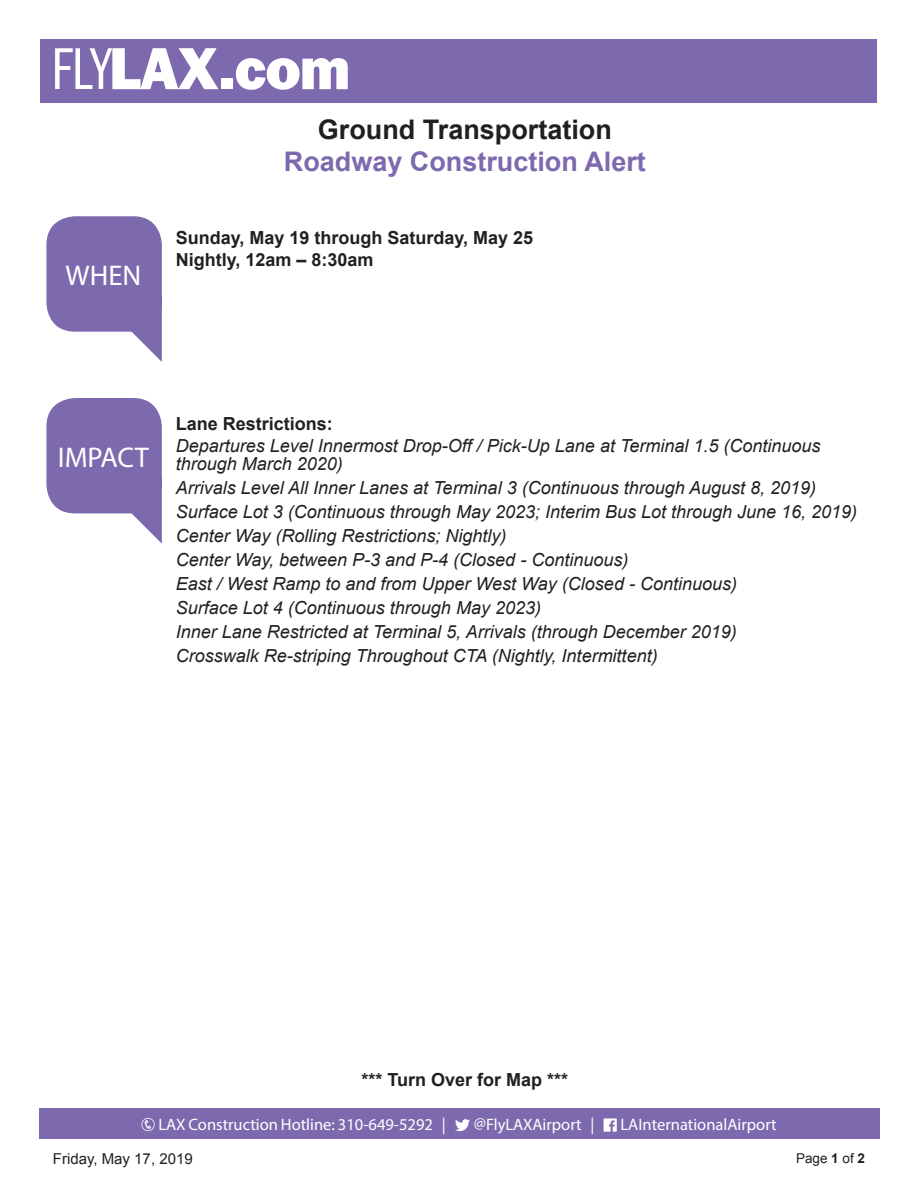
<style>
.page{position:relative;width:918px;height:1188px;background:#fff}
.page>*{position:absolute;margin:0;border:0;box-sizing:border-box;transform-origin:0 0}
.t1{font:28.5px "Myriad Pro";color:#fff}
.t2{font:700 27px "Arial";color:#7d69ae}
.t3{font:700 27px "Arial";color:#231f20}
.t4{font:italic 18px/18px "Arial";color:#231f20}
.t5{font:700 18px "Arial";color:#231f20}
.t6{font:16.5px "Myriad Pro";color:#fff}
.t7{font:15px "Arial";color:#231f20}
.t8{font:13.5px "Arial";color:#231f20}
.s1{font-weight:700}
</style>
<div class="page">
<div style="left:40px;top:39px;width:838px;height:63px;background:#7d69ae"></div>
<svg style="left:132px;top:309px;width:30px;height:53px"></svg>
<div style="left:46px;top:216px;width:116px;height:116px;background:#7d69ae;border-radius:28px"></div>
<svg style="left:119px;top:490px;width:43px;height:54px"></svg>
<div style="left:46px;top:398px;width:116px;height:115px;background:#7d69ae;border-radius:28px"></div>
<div style="left:39px;top:1109px;width:840px;height:30px;background:#7d69ae"></div>
<svg style="left:141px;top:1118px;width:14px;height:13px"></svg>
<svg style="left:455px;top:1119px;width:15px;height:12px"></svg>
<svg style="left:604px;top:1118px;width:13px;height:14px"></svg>
<svg style="left:55px;top:48px;width:163px;height:41px"></svg>
<div style="left:221px;top:78px;width:11px;height:11px;background:#fff"></div>
<svg style="left:236px;top:58px;width:112px;height:32px"></svg>
<p class="t1" style="left:66px;top:258px;width:77px">WHEN</p>
<p class="t3" style="left:318px;top:112px;width:296px">Ground Transportation</p>
<p class="t2" style="left:284px;top:144px;width:364px">Roadway Construction Alert</p>
<p class="t5" style="left:176px;top:226px;width:359px">Sunday, May 19 through Saturday, May 25</p>
<p class="t5" style="left:176px;top:247px;width:199px">Nightly, 12am – 8:30am</p>
<p class="t1" style="left:58px;top:440px;width:93px">IMPACT</p>
<p class="t5" style="left:176px;top:412px;width:159px">Lane Restrictions:</p>
<p class="t4" style="left:176px;top:436px;width:646px">Departures Level Innermost Drop-Off / Pick-Up Lane at Terminal 1.5 (Continuous through March 2020)</p>
<p class="t4" style="left:176px;top:478px;width:642px">Arrivals Level All Inner Lanes at Terminal 3 (Continuous through August 8, 2019)</p>
<p class="t4" style="left:176px;top:502px;width:683px">Surface Lot 3 (Continuous through May 2023; Interim Bus Lot through June 16, 2019)</p>
<p class="t4" style="left:176px;top:526px;width:332px">Center Way (Rolling Restrictions; Nightly)</p>
<p class="t4" style="left:176px;top:550px;width:454px">Center Way, between P-3 and P-4 (Closed - Continuous)</p>
<p class="t4" style="left:176px;top:574px;width:563px">East / West Ramp to and from Upper West Way (Closed - Continuous)</p>
<p class="t4" style="left:176px;top:598px;width:367px">Surface Lot 4 (Continuous through May 2023)</p>
<p class="t4" style="left:176px;top:622px;width:562px">Inner Lane Restricted at Terminal 5, Arrivals (through December 2019)</p>
<p class="t4" style="left:176px;top:646px;width:483px">Crosswalk Re-striping Throughout CTA (Nightly, Intermittent)</p>
<p class="t5" style="left:362px;top:1067px;width:208px">*** Turn Over for Map ***</p>
<p class="t6" style="left:158px;top:1114px;width:289px">LAX Construction Hotline: 310-649-5292 |</p>
<p class="t6" style="left:474px;top:1114px;width:122px">@FlyLAXAirport |</p>
<p class="t6" style="left:620px;top:1114px;width:158px">LAInternationalAirport</p>
<p class="t7" style="left:53px;top:1149px;width:141px">Friday, May 17, 2019</p>
<p class="t8" style="left:796px;top:1150px;width:71px">Page <span class="s1">1</span> of <span class="s1">2</span></p>
</div>
